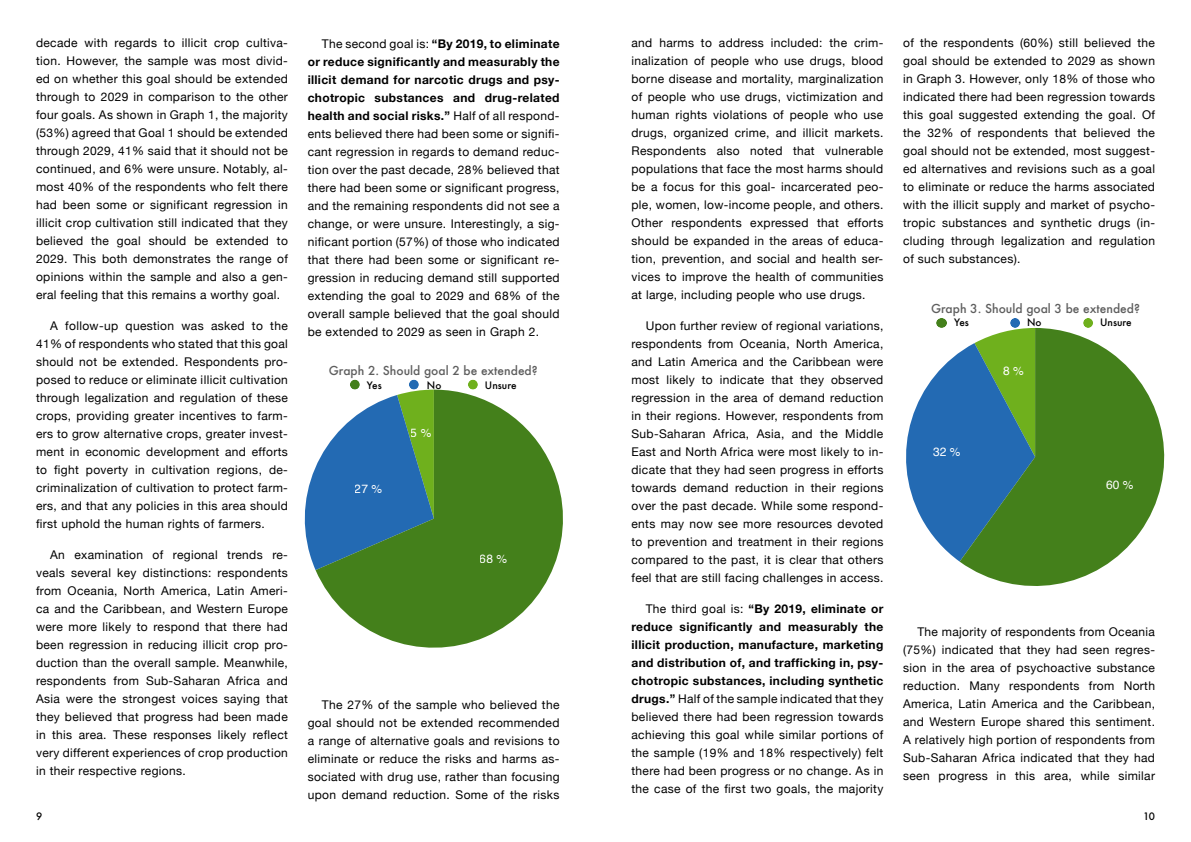
<style>
.page{position:relative;width:1191px;height:842px;background:#fff}
.page>*{position:absolute;margin:0;border:0;box-sizing:border-box;transform-origin:0 0}
.t1{font:12px/18px "Helvetica Neue";letter-spacing:.03em;color:#000;text-align:justify}
.t2{font:500 12px "Futura";color:#5e5e5e}
.t3{font:12px "Helvetica";color:#fff}
.t4{font:500 10px "Futura";color:#000}
.s1{font-weight:700}
</style>
<div class="page">
<svg style="left:304px;top:469px;width:11px;height:100px"></svg>
<svg style="left:315px;top:390px;width:248px;height:258px;fill:#44801b"></svg>
<div style="left:350px;top:380px;width:10px;height:10px;background:#2f7202;border-radius:50%;opacity:.9"></div>
<div style="left:409px;top:380px;width:10px;height:10px;background:#0b5aab;border-radius:50%;opacity:.9"></div>
<div style="left:468px;top:380px;width:10px;height:10px;background:#5fa804;border-radius:50%;opacity:.9"></div>
<svg style="left:960px;top:328px;width:205px;height:258px;fill:#44801b"></svg>
<svg style="left:906px;top:318px;width:129px;height:244px"></svg>
<div style="left:1010px;top:318px;width:10px;height:10px;background:#0b5aab;border-radius:50%;opacity:.9"></div>
<div style="left:1083px;top:318px;width:10px;height:10px;background:#5fa804;border-radius:50%;opacity:.9"></div>
<p class="t1" style="left:36px;top:35px;width:253px">decade with regards to illicit crop cultiva&shy;tion. However, the sample was most divid&shy;ed on whether this goal should be extended through to 2029 in comparison to the other four goals. As shown in Graph 1, the majority (53%) agreed that Goal 1 should be extended through 2029, 41% said that it should not be continued, and 6% were unsure. Notably, al&shy;most 40% of the respondents who felt there had been some or significant regression in illicit crop cultivation still indicated that they believed the goal should be extended to 2029. This both demonstrates the range of opinions within the sample and also a gen&shy;eral feeling that this remains a worthy goal.</p>
<p class="t1" style="left:36px;top:318px;width:253px;text-indent:14px">A follow-up question was asked to the 41% of respondents who stated that this goal should not be extended. Respondents pro&shy;posed to reduce or eliminate illicit cultivation through legalization and regulation of these crops, providing greater incentives to farm&shy;ers to grow alternative crops, greater invest&shy;ment in economic development and efforts to fight poverty in cultivation regions, de&shy;criminalization of cultivation to protect farm&shy;ers, and that any policies in this area should first uphold the human rights of farmers.</p>
<p class="t1" style="left:36px;top:546px;width:253px;text-indent:14px">An examination of regional trends re&shy;veals several key distinctions: respondents from Oceania, North America, Latin Ameri&shy;ca and the Caribbean, and Western Europe were more likely to respond that there had been regression in reducing illicit crop pro&shy;duction than the overall sample. Meanwhile, respondents from Sub-Saharan Africa and Asia were the strongest voices saying that they believed that progress had been made in this area. These responses likely reflect very different experiences of crop production in their respective regions.</p>
<p class="t1" style="left:308px;top:35px;width:253px;text-indent:14px">The second goal is: <span class="s1">“By 2019, to eliminate or reduce significantly and measurably the illicit demand for narcotic drugs and psy&shy;chotropic substances and drug-related health and social risks.”</span> Half of all respond&shy;ents believed there had been some or signifi&shy;cant regression in regards to demand reduc&shy;tion over the past decade, 28% believed that there had been some or significant progress, and the remaining respondents did not see a change, or were unsure. Interestingly, a sig&shy;nificant portion (57%) of those who indicated that there had been some or significant re&shy;gression in reducing demand still supported extending the goal to 2029 and 68% of the overall sample believed that the goal should be extended to 2029 as seen in Graph 2.</p>
<p class="t2" style="left:329px;top:362px;width:210px">Graph 2. Should goal 2 be extended?</p>
<p class="t4" style="left:367px;top:378px;width:16px">Yes</p>
<p class="t4" style="left:427px;top:378px;width:16px">No</p>
<p class="t4" style="left:485px;top:378px;width:33px">Unsure</p>
<p class="t3" style="left:355px;top:479px;width:29px">27 %</p>
<p class="t3" style="left:411px;top:423px;width:22px">5 %</p>
<p class="t3" style="left:480px;top:549px;width:29px">68 %</p>
<p class="t1" style="left:308px;top:696px;width:253px;text-indent:14px">The 27% of the sample who believed the goal should not be extended recommended a range of alternative goals and revisions to eliminate or reduce the risks and harms as&shy;sociated with drug use, rather than focusing upon demand reduction. Some of the risks</p>
<p class="t1" style="left:631px;top:35px;width:253px">and harms to address included: the crim&shy;inalization of people who use drugs, blood borne disease and mortality, marginalization of people who use drugs, victimization and human rights violations of people who use drugs, organized crime, and illicit markets.<br>Respondents also noted that vulnerable populations that face the most harms should be a focus for this goal- incarcerated peo&shy;ple, women, low-income people, and others.<br>Other respondents expressed that efforts should be expanded in the areas of educa&shy;tion, prevention, and social and health ser&shy;vices to improve the health of communities at large, including people who use drugs.</p>
<p class="t1" style="left:631px;top:318px;width:253px;text-indent:14px">Upon further review of regional variations, respondents from Oceania, North America, and Latin America and the Caribbean were most likely to indicate that they observed regression in the area of demand reduction in their regions. However, respondents from Sub-Saharan Africa, Asia, and the Middle East and North Africa were most likely to in&shy;dicate that they had seen progress in efforts towards demand reduction in their regions over the past decade. While some respond&shy;ents may now see more resources devoted to prevention and treatment in their regions compared to the past, it is clear that others feel that are still facing challenges in access.</p>
<p class="t1" style="left:631px;top:600px;width:253px;text-indent:14px">The third goal is: <span class="s1">“By 2019, eliminate or reduce significantly and measurably the illicit production, manufacture, marketing and distribution of, and trafficking in, psy&shy;chotropic substances, including synthetic drugs.”</span> Half of the sample indicated that they believed there had been regression towards achieving this goal while similar portions of the sample (19% and 18% respectively) felt there had been progress or no change. As in the case of the first two goals, the majority</p>
<p class="t1" style="left:903px;top:35px;width:253px">of the respondents (60%) still believed the goal should be extended to 2029 as shown in Graph 3. However, only 18% of those who indicated there had been regression towards this goal suggested extending the goal. Of the 32% of respondents that believed the goal should not be extended, most suggest&shy;ed alternatives and revisions such as a goal to eliminate or reduce the harms associated with the illicit supply and market of psycho&shy;tropic substances and synthetic drugs (in&shy;cluding through legalization and regulation of such substances).</p>
<p class="t2" style="left:931px;top:300px;width:210px">Graph 3. Should goal 3 be extended?</p>
<p class="t4" style="left:954px;top:315px;width:16px">Yes</p>
<p class="t4" style="left:1027px;top:315px;width:16px">No</p>
<p class="t4" style="left:1100px;top:315px;width:33px">Unsure</p>
<p class="t3" style="left:933px;top:442px;width:29px">32 %</p>
<p class="t3" style="left:1003px;top:361px;width:22px">8 %</p>
<p class="t3" style="left:1106px;top:475px;width:29px">60 %</p>
<p class="t1" style="left:903px;top:624px;width:253px;text-indent:14px">The majority of respondents from Oceania (75%) indicated that they had seen regres&shy;sion in the area of psychoactive substance reduction. Many respondents from North America, Latin America and the Caribbean, and Western Europe shared this sentiment.<br>A relatively high portion of respondents from Sub-Saharan Africa indicated that they had seen progress in this area, while similar</p>
<p class="t4" style="left:36px;top:809px;width:8px">9</p>
<p class="t4" style="left:1143px;top:809px;width:13px">10</p>
</div>
